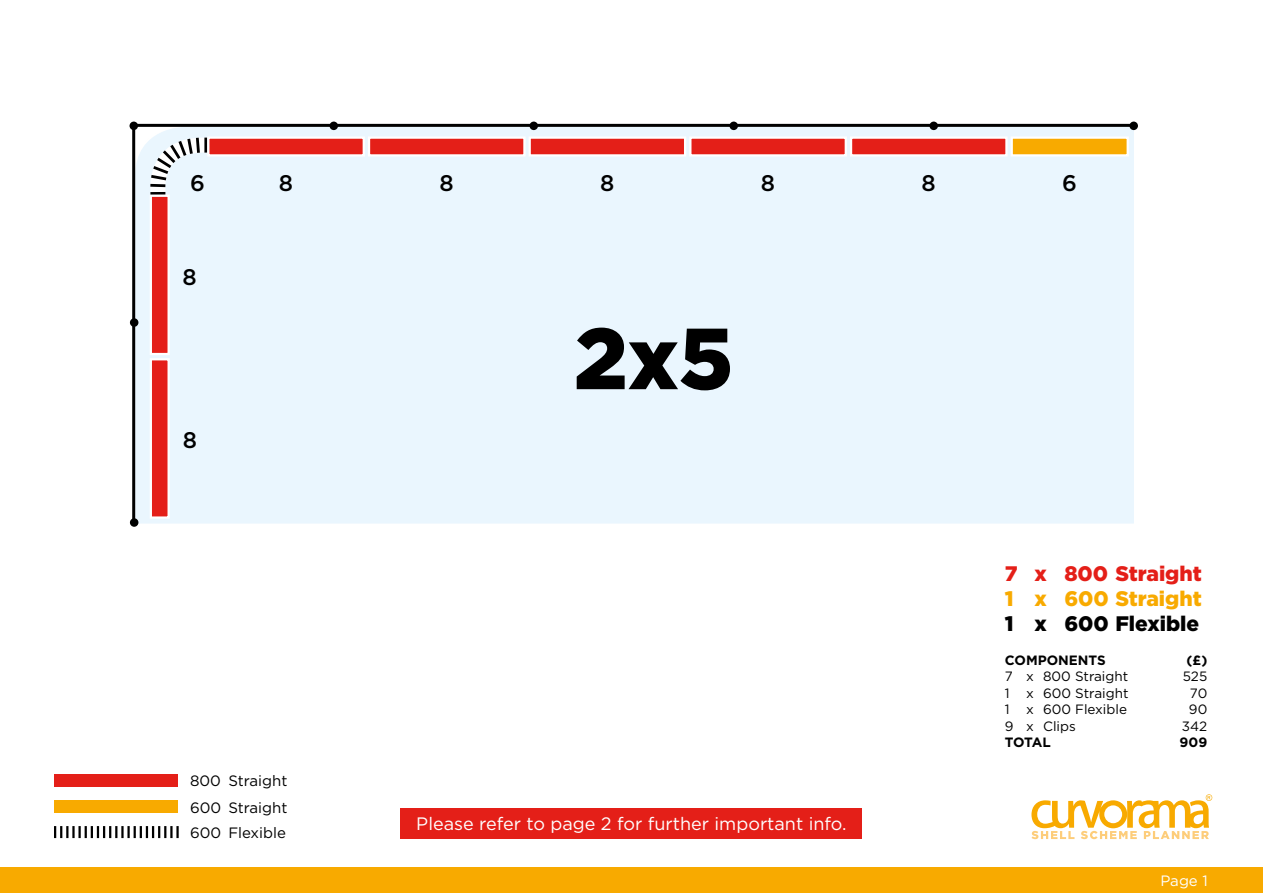
<style>
.page{position:relative;width:1263px;height:893px;background:#fff}
.page>*{position:absolute;margin:0;border:0;box-sizing:border-box;transform-origin:0 0}
.t1{font:900 86.55px "Gotham";color:#000}
.t2{font:500 22.65px "Gotham";color:#000}
.t3{font:900 21px "Gotham";color:#e41f18}
.t4{font:900 21px "Gotham";color:#f8aa00}
.t5{font:900 21px "Gotham";color:#000}
.t6{font:18px "Gotham";color:#fff}
.t7{font:15px "Gotham";color:#000}
.t8{font:15px "Gotham";color:#fff}
.t9{font:13.5px "Gotham";color:#000}
.t10{font:700 13.5px "Gotham";color:#000}
</style>
<div class="page">
<svg style="left:1031px;top:794px;width:181px;height:45px"></svg>
<div style="left:0;top:867px;width:1263px;height:26px;background:#f8aa00"></div>
<div style="left:400px;top:808px;width:462px;height:30px;background:#e41f18"></div>
<div style="left:54px;top:774px;width:123px;height:12px;background:#e41f18"></div>
<div style="left:54px;top:801px;width:123px;height:12px;background:#f8aa00"></div>
<svg style="left:54px;top:826px;width:125px;height:12px"></svg>
<div style="left:135px;top:123px;width:1002px;height:404px;background:#eaf6fe"></div>
<svg style="left:143px;top:127px;width:79px;height:83px"></svg>
<div style="left:207px;top:136px;width:158px;height:21px;background:#e41f18;border:2px solid #fff"></div>
<div style="left:368px;top:136px;width:158px;height:21px;background:#e41f18;border:2px solid #fff"></div>
<div style="left:529px;top:136px;width:157px;height:21px;background:#e41f18;border:2px solid #fff"></div>
<div style="left:150px;top:358px;width:20px;height:161px;background:#e41f18;border:2px solid #fff"></div>
<div style="left:150px;top:195px;width:20px;height:160px;background:#e41f18;border:2px solid #fff"></div>
<div style="left:689px;top:136px;width:158px;height:21px;background:#e41f18;border:2px solid #fff"></div>
<div style="left:850px;top:136px;width:157px;height:21px;background:#e41f18;border:2px solid #fff"></div>
<div style="left:1010px;top:136px;width:119px;height:21px;background:#f8aa00;border:2px solid #fff"></div>
<hr style="left:134px;top:124px;width:1002px;height:3px;background:#000">
<hr style="left:132px;top:124px;width:3px;height:400px;background:#000">
<div style="left:329px;top:122px;width:9px;height:8px;background:#000;border-radius:50%"></div>
<div style="left:130px;top:122px;width:8px;height:8px;background:#000;border-radius:50%"></div>
<div style="left:529px;top:122px;width:9px;height:8px;background:#000;border-radius:50%"></div>
<div style="left:729px;top:122px;width:9px;height:8px;background:#000;border-radius:50%"></div>
<div style="left:929px;top:122px;width:9px;height:8px;background:#000;border-radius:50%"></div>
<div style="left:1129px;top:122px;width:9px;height:8px;background:#000;border-radius:50%"></div>
<div style="left:130px;top:318px;width:8px;height:9px;background:#000;border-radius:50%"></div>
<div style="left:130px;top:518px;width:8px;height:9px;background:#000;border-radius:50%"></div>
<h2 class="t2" style="left:190px;top:170px;width:16px">6</h2>
<h2 class="t2" style="left:761px;top:170px;width:16px">8</h2>
<h2 class="t2" style="left:922px;top:170px;width:16px">8</h2>
<h2 class="t2" style="left:1062px;top:170px;width:16px">6</h2>
<h2 class="t2" style="left:279px;top:170px;width:16px">8</h2>
<h2 class="t2" style="left:440px;top:170px;width:16px">8</h2>
<h2 class="t2" style="left:600px;top:170px;width:16px">8</h2>
<h2 class="t2" style="left:182px;top:264px;width:16px">8</h2>
<h2 class="t2" style="left:183px;top:427px;width:16px">8</h2>
<p class="t7" style="left:190px;top:771px;width:99px">800 Straight</p>
<p class="t7" style="left:190px;top:823px;width:97px">600 Flexible</p>
<p class="t7" style="left:190px;top:798px;width:99px">600 Straight</p>
<h1 class="t1" style="left:574px;top:299px;width:161px">2x5</h1>
<h3 class="t6" style="left:416px;top:812px;width:432px">Please refer to page 2 for further important info.</h3>
<h3 class="t3" style="left:1005px;top:559px;width:198px">7 x 800 Straight</h3>
<h3 class="t4" style="left:1005px;top:584px;width:198px">1 x 600 Straight</h3>
<h3 class="t5" style="left:1005px;top:609px;width:196px">1 x 600 Flexible</h3>
<p class="t10" style="left:1005px;top:651px;width:102px">COMPONENTS</p>
<p class="t10" style="left:1186px;top:651px;width:22px">(£)</p>
<p class="t9" style="left:1005px;top:668px;width:125px">7 x 800 Straight</p>
<p class="t9" style="left:1183px;top:668px;width:26px">525</p>
<p class="t9" style="left:1005px;top:684px;width:125px">1 x 600 Straight</p>
<p class="t9" style="left:1190px;top:684px;width:19px">70</p>
<p class="t9" style="left:1005px;top:701px;width:124px">1 x 600 Flexible</p>
<p class="t9" style="left:1189px;top:701px;width:20px">90</p>
<p class="t9" style="left:1005px;top:717px;width:73px">9 x Clips</p>
<p class="t9" style="left:1182px;top:717px;width:27px">342</p>
<p class="t10" style="left:1005px;top:733px;width:47px">TOTAL</p>
<p class="t10" style="left:1179px;top:733px;width:29px">909</p>
<p class="t8" style="left:1160px;top:871px;width:49px">Page 1</p>
</div>
